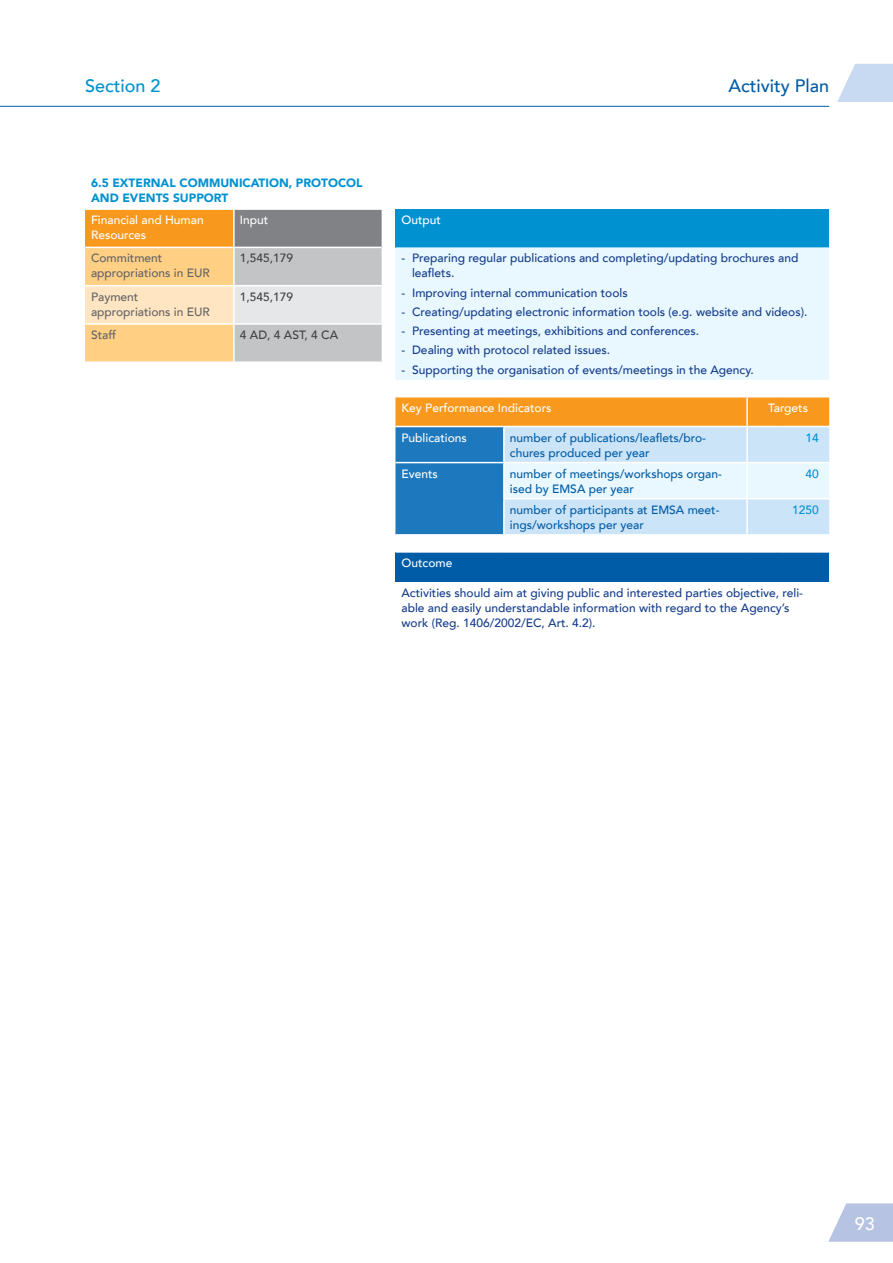
<style>
.page{position:relative;width:893px;height:1263px;background:#fff}
.page>*{position:absolute;margin:0;border:0;box-sizing:border-box;transform-origin:0 0}
.t1{font:500 18px "Avenir LT";color:#005ca6}
.t2{font:500 18px "Avenir LT";color:#0091d1}
.t3{font:500 18px "Avenir LT";color:#fff}
.t4{font:500 12px/15px "Avenir LT";color:#133c8b}
.t5{font:500 12px/15px "Avenir LT";color:#005ca6}
.t6{font:500 12px/15px "Avenir LT";color:#fff}
.t7{font:500 12px/15px "Avenir LT";color:#636466}
.t8{font:900 12px "Avenir LT";color:#0091d1}
.t9{font:500 12px "Avenir LT";color:#414042}
.t10{font:500 12px "Avenir LT";color:#0091d1}
</style>
<div class="page">
<hr style="left:0;top:106px;width:829px;height:1px;background:#005ca6">
<svg style="left:837px;top:64px;width:56px;height:38px"></svg>
<svg style="left:828px;top:1203px;width:65px;height:39px;background:#c2cce6"></svg>
<div style="left:85px;top:209px;width:149px;height:38px;background:#f8991d"></div>
<div style="left:234px;top:209px;width:148px;height:38px;background:#808285"></div>
<svg style="left:85px;top:248px;width:297px;height:113px;background:#e1c9a4"></svg>
<div style="left:85px;top:286px;width:149px;height:38px;background:#ffe5c2"></div>
<div style="left:234px;top:286px;width:148px;height:38px;background:#e6e7e8"></div>
<hr style="left:235px;top:208px;width:148px;height:2px;background:#fff">
<hr style="left:85px;top:208px;width:150px;height:2px;background:#fff">
<hr style="left:233px;top:210px;width:2px;height:37px;background:#fff">
<hr style="left:234px;top:285px;width:149px;height:1px;background:#fff">
<hr style="left:234px;top:323px;width:149px;height:2px;background:#fff">
<hr style="left:233px;top:325px;width:2px;height:36px;background:#fff">
<hr style="left:233px;top:286px;width:2px;height:37px;background:#fff">
<hr style="left:85px;top:323px;width:149px;height:2px;background:#fff">
<hr style="left:233px;top:248px;width:2px;height:37px;background:#fff">
<hr style="left:85px;top:285px;width:149px;height:1px;background:#fff">
<div style="left:395px;top:209px;width:434px;height:38px;background:#0091d1"></div>
<div style="left:395px;top:247px;width:434px;height:133px;background:#e9f7fe"></div>
<svg style="left:395px;top:397px;width:434px;height:137px;background:#b9c3bf"></svg>
<div style="left:395px;top:552px;width:434px;height:30px;background:#005ca6"></div>
<hr style="left:746px;top:397px;width:2px;height:29px;background:#fff">
<hr style="left:395px;top:551px;width:109px;height:2px;background:#fff">
<hr style="left:504px;top:551px;width:243px;height:2px;background:#fff">
<hr style="left:747px;top:551px;width:30px;height:2px;background:#fff">
<hr style="left:777px;top:551px;width:52px;height:2px;background:#fff">
<hr style="left:504px;top:426px;width:243px;height:1px;background:#fff">
<hr style="left:504px;top:462px;width:243px;height:1px;background:#fff">
<hr style="left:503px;top:498px;width:244px;height:1px;background:#fff">
<hr style="left:747px;top:426px;width:30px;height:1px;background:#fff">
<hr style="left:746px;top:427px;width:2px;height:35px;background:#fff">
<hr style="left:777px;top:426px;width:52px;height:1px;background:#fff">
<hr style="left:747px;top:462px;width:30px;height:1px;background:#fff">
<hr style="left:746px;top:463px;width:2px;height:35px;background:#fff">
<hr style="left:777px;top:462px;width:52px;height:1px;background:#fff">
<hr style="left:747px;top:498px;width:30px;height:1px;background:#fff">
<hr style="left:746px;top:499px;width:2px;height:35px;background:#fff">
<hr style="left:777px;top:498px;width:52px;height:1px;background:#fff">
<hr style="left:395px;top:426px;width:109px;height:1px;background:#fff">
<hr style="left:503px;top:427px;width:2px;height:35px;background:#fff">
<hr style="left:395px;top:462px;width:109px;height:1px;background:#fff">
<hr style="left:503px;top:463px;width:2px;height:35px;background:#fff">
<hr style="left:503px;top:499px;width:2px;height:35px;background:#fff">
<h1 class="t2" style="left:85px;top:76px;width:77px">Section 2</h1>
<h1 class="t1" style="left:728px;top:76px;width:102px">Activity Plan</h1>
<p class="t8" style="left:91px;top:176px;width:30px">6.5 EXTE</p>
<p class="t8" style="left:143px;top:176px;width:17px">RNAL</p>
<p class="t8" style="left:179px;top:176px;width:11px">COMM</p>
<p class="t8" style="left:220px;top:176px;width:18px">UNICATION</p>
<p class="t8" style="left:289px;top:176px;width:32px">, PROTOCOL</p>
<p class="t8" style="left:91px;top:191px;width:11px">AND</p>
<p class="t8" style="left:122px;top:191px;width:9px">EVENTS</p>
<p class="t8" style="left:173px;top:191px;width:57px">SUPPORT</p>
<p class="t6" style="left:91px;top:213px;width:114px">Financial and H uman<br>Resources</p>
<p class="t6" style="left:240px;top:213px;width:30px">I nput</p>
<p class="t7" style="left:91px;top:251px;width:112px">Commitment appropriations in EUR</p>
<p class="t9" style="left:240px;top:251px;width:55px">1,545,179</p>
<p class="t7" style="left:91px;top:289px;width:112px">Payment appropriations in EUR</p>
<p class="t9" style="left:240px;top:290px;width:55px">1,545,179</p>
<p class="t7" style="left:91px;top:328px;width:27px">Staff</p>
<p class="t9" style="left:240px;top:328px;width:100px">4 AD, 4 AST, 4 CA</p>
<p class="t6" style="left:401px;top:213px;width:41px">Output</p>
<p class="t4" style="left:412px;top:251px;width:388px;text-indent:-11px">- Preparing regular publications and completing/updating brochures and leaflets.</p>
<p class="t4" style="left:401px;top:285px;width:228px">- I mproving internal communication tools</p>
<p class="t4" style="left:401px;top:305px;width:407px">- Creating/updating electronic information tools (e.g. website and videos).</p>
<p class="t4" style="left:401px;top:324px;width:299px">- Presenting at meetings, exhibitions and conferences.</p>
<p class="t4" style="left:401px;top:343px;width:210px">- Dealing with protocol related issues.</p>
<p class="t4" style="left:401px;top:362px;width:354px">- Supporting the organisation of events/meetings in the Agency.</p>
<p class="t6" style="left:401px;top:400px;width:152px">Key Performance I ndicators</p>
<p class="t6" style="left:768px;top:400px;width:41px">Targets</p>
<p class="t6" style="left:401px;top:430px;width:67px">Publications</p>
<p class="t5" style="left:510px;top:430px;width:198px">number of publications/leaflets/bro&shy;chures produced per year</p>
<p class="t10" style="left:806px;top:430px;width:15px">14</p>
<p class="t6" style="left:401px;top:466px;width:38px">Events</p>
<p class="t5" style="left:510px;top:466px;width:214px">number of meetings/workshops organ&shy;ised by EMSA per year</p>
<p class="t10" style="left:806px;top:466px;width:15px">40</p>
<p class="t5" style="left:510px;top:502px;width:211px">number of participants at EMSA meet&shy;ings/workshops per year</p>
<p class="t10" style="left:792px;top:503px;width:28px">1250</p>
<p class="t6" style="left:401px;top:556px;width:52px">Outcome</p>
<p class="t4" style="left:401px;top:585px;width:403px">Activities should aim at giving public and interested parties objective, reli&shy;able and easily understandable information with regard to the Agency’s work (Reg. 1406/2002/EC, Art. 4.2).</p>
<h1 class="t3" style="left:855px;top:1213px;width:22px">93</h1>
</div>
